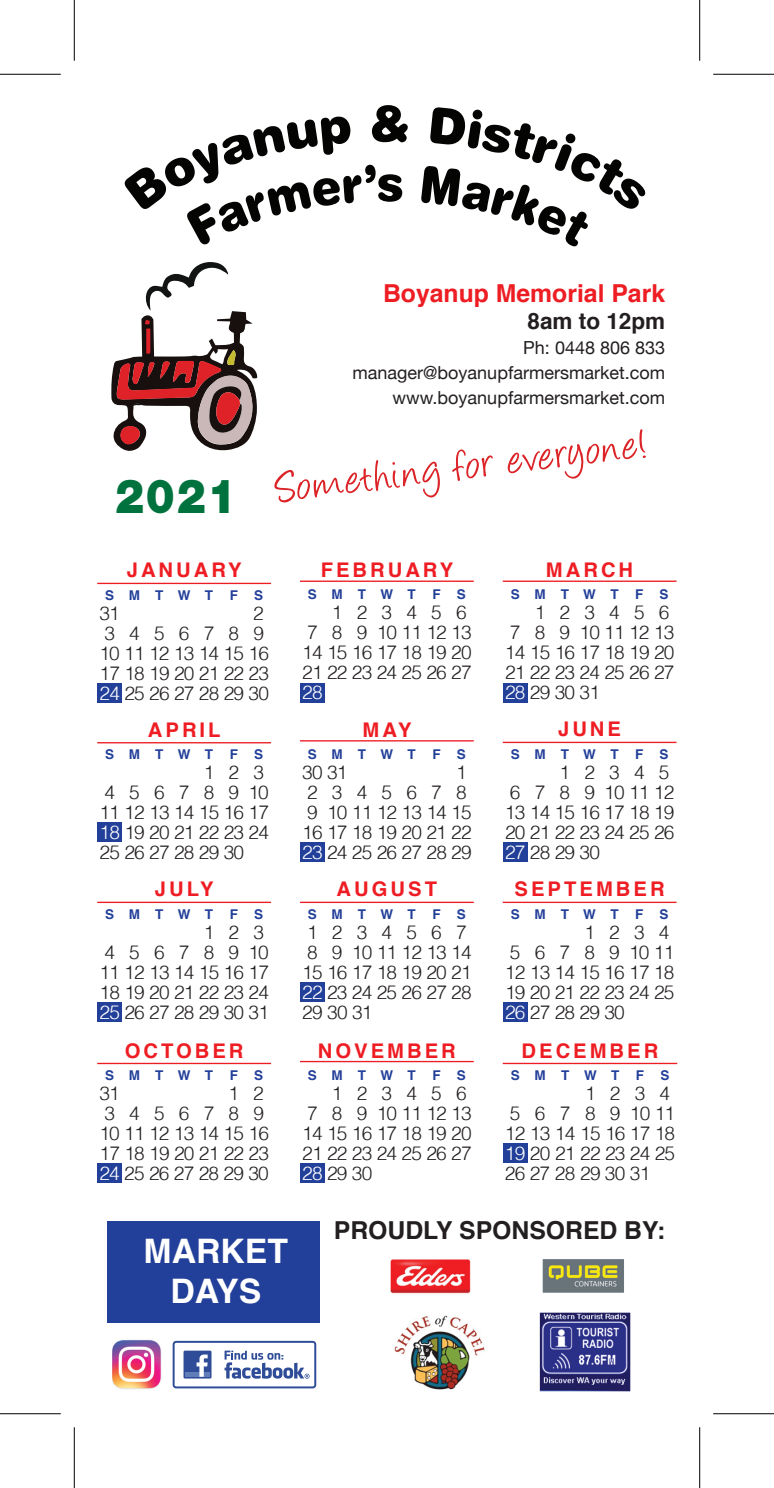
<style>
.page{position:relative;width:774px;height:1488px;background:#fff}
.page>*{position:absolute;margin:0;border:0;box-sizing:border-box;transform-origin:0 0}
.t1{font:49.5px "Angelina";color:#dc2327}
.t2{font:900 47.25px "Helvetica Neue";color:#00723e;scale:.92 1}
.t3{font:700 33.75px/40.5px "Helvetica";color:#fff;text-align:center}
.t4{font:700 24.75px "Helvetica";color:#ee1d23}
.t5{font:700 24.75px "Helvetica";color:#231f20}
.t6{font:700 22.5px "Helvetica";color:#231f20}
.t7{font:700 20.25px "Helvetica";letter-spacing:.15em;color:#ee1d23}
.t8{font:300 19.12px/20px "Helvetica";letter-spacing:-.04em;color:#231f20}
.t9{font:300 19.12px "Helvetica";color:#fff}
.t10{font:18px/24.8px "Helvetica Neue";color:#231f20;text-align:right}
.t11{font:700 13.5px "Helvetica";letter-spacing:1.095em;color:#223f99}
.s1{color:#fff}
</style>
<div class="page">
<svg style="left:124px;top:105px;width:284px;height:140px"></svg>
<svg style="left:421px;top:107px;width:225px;height:140px"></svg>
<svg style="left:111px;top:262px;width:147px;height:189px"></svg>
<div style="left:107px;top:1221px;width:212px;height:101px;background:#223f99"></div>
<svg style="left:173px;top:1341px;width:143px;height:47px"></svg>
<img style="left:112px;top:1339px;width:50px;height:50px">
<div style="left:97px;top:822px;width:25px;height:20px;background:#223f99"></div>
<hr style="left:97px;top:742px;width:174px;height:1px;background:#ee1d23">
<div style="left:502px;top:683px;width:25px;height:20px;background:#223f99"></div>
<hr style="left:502px;top:581px;width:174px;height:1px;background:#ee1d23">
<div style="left:300px;top:683px;width:25px;height:20px;background:#223f99"></div>
<hr style="left:300px;top:581px;width:174px;height:1px;background:#ee1d23">
<div style="left:97px;top:683px;width:25px;height:20px;background:#223f99"></div>
<hr style="left:97px;top:583px;width:174px;height:1px;background:#ee1d23">
<div style="left:502px;top:1002px;width:25px;height:20px;background:#223f99"></div>
<hr style="left:502px;top:902px;width:174px;height:1px;background:#ee1d23">
<div style="left:300px;top:842px;width:25px;height:20px;background:#223f99"></div>
<hr style="left:300px;top:740px;width:174px;height:1px;background:#ee1d23">
<div style="left:502px;top:842px;width:25px;height:20px;background:#223f99"></div>
<hr style="left:502px;top:742px;width:174px;height:1px;background:#ee1d23">
<div style="left:97px;top:1002px;width:25px;height:20px;background:#223f99"></div>
<hr style="left:97px;top:902px;width:174px;height:1px;background:#ee1d23">
<div style="left:300px;top:982px;width:25px;height:20px;background:#223f99"></div>
<hr style="left:300px;top:902px;width:174px;height:1px;background:#ee1d23">
<div style="left:97px;top:1163px;width:25px;height:20px;background:#223f99"></div>
<hr style="left:97px;top:1063px;width:174px;height:1px;background:#ee1d23">
<div style="left:300px;top:1163px;width:25px;height:20px;background:#223f99"></div>
<hr style="left:300px;top:1061px;width:174px;height:1px;background:#ee1d23">
<svg style="left:503px;top:1143px;width:25px;height:20px"></svg>
<hr style="left:502px;top:1063px;width:175px;height:1px;background:#ee1d23">
<img style="left:390px;top:1259px;width:241px;height:133px">
<hr style="left:0;top:74px;width:61px;height:1px;background:#000">
<hr style="left:713px;top:74px;width:61px;height:1px;background:#000">
<hr style="left:0;top:1413px;width:61px;height:1px;background:#000">
<hr style="left:713px;top:1413px;width:61px;height:1px;background:#000">
<hr style="left:74px;top:0;width:1px;height:61px;background:#000">
<hr style="left:74px;top:1427px;width:1px;height:61px;background:#000">
<hr style="left:699px;top:0;width:1px;height:61px;background:#000">
<hr style="left:699px;top:1427px;width:1px;height:61px;background:#000">
<h2 class="t2" style="left:115px;top:468px;width:133px">2021</h2>
<p class="t4" style="left:383px;top:274px;width:283px">Boyanup Memorial Park</p>
<p class="t6" style="left:527px;top:303px;width:139px">8am to 12pm</p>
<p class="t10" style="left:352px;top:336px;width:314px">Ph: 0448 806 833 manager@boyanupfarmersmarket.com www.boyanupfarmersmarket.com</p>
<h1 class="t1" style="left:274px;top:468px;width:375px;rotate:-7deg">Something for everyone!</h1>
<p class="t7" style="left:127px;top:554px;width:116px">JANUARY</p>
<p class="t11" style="left:105px;top:584px;width:159px">SMTWT FS</p>
<p class="t8" style="left:99px;top:602px;width:22px">31</p>
<p class="t8" style="left:99px;top:602px;width:171px;text-indent:129px"><span class="s1">1</span> 2<br>3456789<br>10 11 12 13 14 15 16<br>17 18 19 20 21 22 23<br><span class="s1">24</span> 25 26 27 28 29 30</p>
<p class="t7" style="left:148px;top:713px;width:74px">APRIL</p>
<p class="t11" style="left:105px;top:743px;width:159px">SMTWT FS</p>
<p class="t8" style="left:99px;top:761px;width:171px;text-indent:104px">123<br>45678910<br>11 12 13 14 15 16 17<br><span class="s1">18</span> 19 20 21 22 23 24<br>25 26 27 28 29 30</p>
<p class="t7" style="left:155px;top:873px;width:60px">JULY</p>
<p class="t11" style="left:105px;top:903px;width:159px">SMTWT FS</p>
<p class="t8" style="left:99px;top:920px;width:171px;text-indent:104px">123<br>45678910<br>11 12 13 14 15 16 17<br>18 19 20 21 22 23 24<br><span class="s1">25</span> 26 27 28 29 30 31</p>
<p class="t7" style="left:125px;top:1034px;width:120px">OCTOBER</p>
<p class="t11" style="left:105px;top:1064px;width:159px">SMTWT FS</p>
<p class="t8" style="left:99px;top:1082px;width:22px">31</p>
<p class="t8" style="left:99px;top:1082px;width:171px;text-indent:129px">1 2<br>3456789<br>10 11 12 13 14 15 16<br>17 18 19 20 21 22 23<br><span class="s1">24</span> 25 26 27 28 29 30</p>
<p class="t7" style="left:320px;top:554px;width:134px">FEBRUARY</p>
<p class="t11" style="left:308px;top:584px;width:159px">SMTWT FS</p>
<p class="t8" style="left:302px;top:601px;width:171px;text-indent:30px">123456<br>7 8 9 10111213<br>14 15 16 17 18 19 20<br>21 22 23 24 25 26 27</p>
<p class="t9" style="left:302px;top:676px;width:22px">28</p>
<p class="t7" style="left:362px;top:713px;width:51px">MAY</p>
<p class="t11" style="left:308px;top:743px;width:159px">SMTWT FS</p>
<p class="t8" style="left:302px;top:761px;width:47px">30 31</p>
<p class="t8" style="left:302px;top:761px;width:171px;text-indent:154px">1<br>2345678<br>9 10 11 12 13 14 15<br>16 17 18 19 20 21 22<br><span class="s1">23</span> 24 25 26 27 28 29</p>
<p class="t7" style="left:336px;top:873px;width:102px">AUGUST</p>
<p class="t11" style="left:308px;top:903px;width:159px">SMTWT FS</p>
<p class="t8" style="left:302px;top:920px;width:171px">1234567<br>8 9 1011121314<br>15 16 17 18 19 20 21<br><span class="s1">22</span> 23 24 25 26 27 28<br>29 30 31</p>
<p class="t7" style="left:318px;top:1034px;width:139px">NOVEMBER</p>
<p class="t11" style="left:308px;top:1064px;width:159px">SMTWT FS</p>
<p class="t8" style="left:302px;top:1082px;width:171px;text-indent:30px">123456<br>7 8 9 10111213<br>14 15 16 17 18 19 20<br>21 22 23 24 25 26 27<br><span class="s1">28</span> 29 30</p>
<p class="t7" style="left:546px;top:554px;width:89px">MARCH</p>
<p class="t11" style="left:510px;top:584px;width:159px">SMTWT FS</p>
<p class="t8" style="left:505px;top:601px;width:171px;text-indent:30px">123456<br>7 8 9 10111213<br>14 15 16 17 18 19 20<br>21 22 23 24 25 26 27<br><span class="s1">28</span> 29 30 31</p>
<p class="t7" style="left:558px;top:713px;width:64px">JUNE</p>
<p class="t11" style="left:510px;top:743px;width:159px">SMTWT FS</p>
<p class="t8" style="left:505px;top:761px;width:171px;text-indent:54px">12345<br>6 7 8 9 101112<br>13 14 15 16 17 18 19<br>20 21 22 23 24 25 26<br><span class="s1">27</span> 28 29 30</p>
<p class="t7" style="left:514px;top:873px;width:151px">SEPTEMBER</p>
<p class="t11" style="left:510px;top:903px;width:159px">SMTWT FS</p>
<p class="t8" style="left:505px;top:920px;width:171px;text-indent:79px">1234<br>5 6 7 8 91011<br>12 13 14 15 16 17 18<br>19 20 21 22 23 24 25<br><span class="s1">26</span> 27 28 29 30</p>
<p class="t7" style="left:521px;top:1034px;width:138px">DECEMBER</p>
<p class="t11" style="left:510px;top:1064px;width:160px">SMTWT FS</p>
<p class="t8" style="left:505px;top:1082px;width:172px;text-indent:80px">1234<br>5 6 7 8 91011<br>12 13 14 15 16 17 18<br><span class="s1">19</span> 20 21 22 23 24 25<br>26 27 28 29 30 31</p>
<h3 class="t3" style="left:144px;top:1231px;width:146px">MARKET<br>DAYS</h3>
<p class="t5" style="left:334px;top:1210px;width:333px">PROUDLY SPONSORED BY:</p>
</div>
